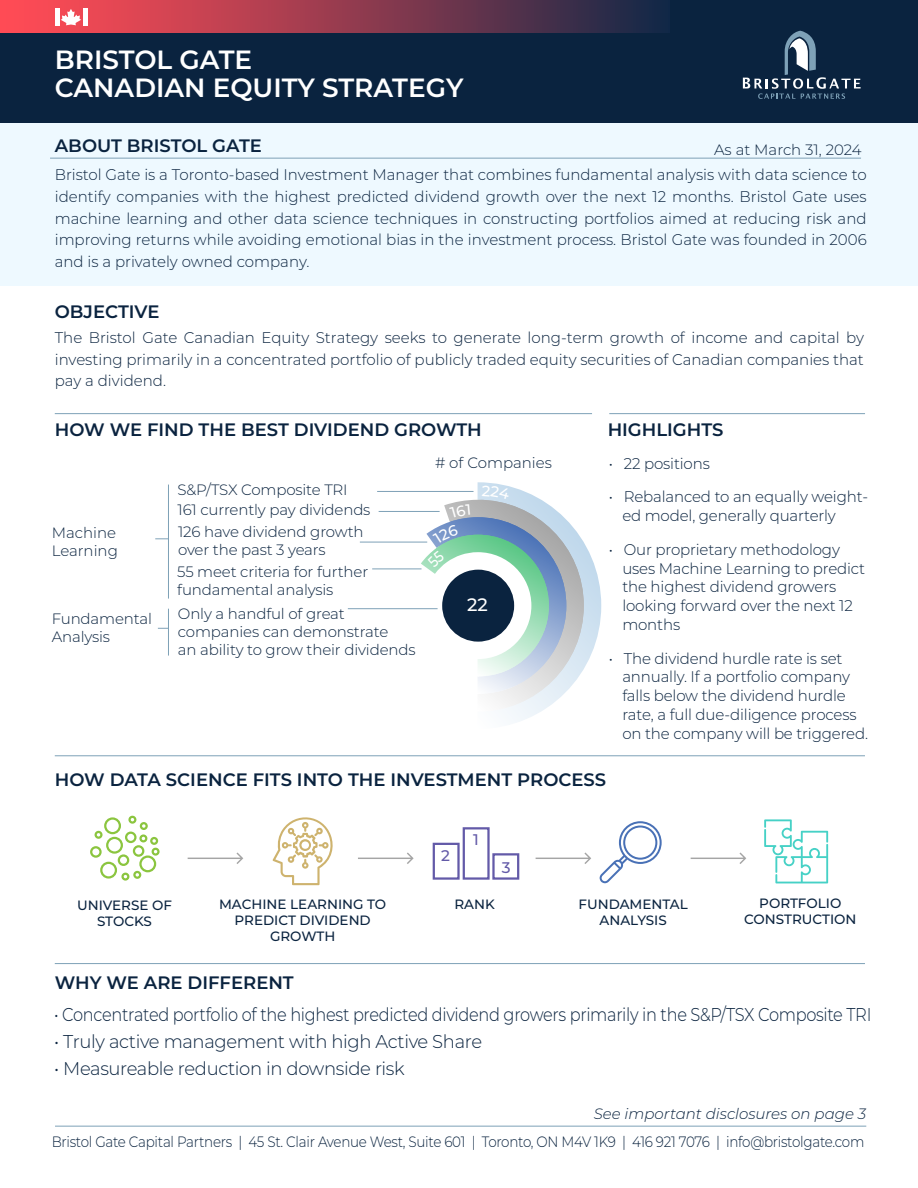
<style>
.page{position:relative;width:918px;height:1188px;background:#fff}
.page>*{position:absolute;margin:0;border:0;box-sizing:border-box;transform-origin:0 0}
.t1{font:600 26.4px/28.5px "Montserrat";color:#fff}
.t2{font:300 18.6px "Montserrat";letter-spacing:-.02em;color:#0a233f;scale:.87 1}
.t3{font:300 18.6px "Montserrat";letter-spacing:-.02em;color:#0a233f}
.t4{font:600 18px "Montserrat";color:#0a233f}
.t5{font:500 18px "Montserrat";color:#fff}
.t6{font:300 15.45px/18.8px "Montserrat";letter-spacing:-.01em;color:#0a233f}
.t7{font:500 15.45px "Montserrat";color:#635aa8}
.t8{font:300 15px/18px "Montserrat";letter-spacing:-.01em;color:#0a233f}
.t9{font:300 15px "Montserrat";letter-spacing:-.01em;color:#0a233f;scale:.9 1}
.t10{font:italic 300 15px "Montserrat";color:#0a233f}
.t11{font:500 13.5px/16.2px "Montserrat";color:#0a233f;text-align:center}
</style>
<div class="page">
<div style="left:0;top:118px;width:918px;height:168px;background:#eef9ff"></div>
<div style="left:0;top:0;width:918px;height:122px;background:#0a233f"></div>
<hr style="left:50px;top:158px;width:811px;height:1px;background:#7ea1b7">
<svg style="left:743px;top:31px;width:118px;height:68px"></svg>
<hr style="left:55px;top:413px;width:537px;height:1px;background:#7ea1b7">
<hr style="left:55px;top:963px;width:810px;height:1px;background:#7ea1b7">
<hr style="left:609px;top:413px;width:256px;height:1px;background:#7ea1b7">
<hr style="left:377px;top:491px;width:97px;height:1px;background:#7ea1b7">
<hr style="left:379px;top:511px;width:61px;height:1px;background:#7ea1b7">
<hr style="left:348px;top:608px;width:90px;height:1px;background:#7ea1b7">
<hr style="left:372px;top:569px;width:50px;height:1px;background:#7ea1b7">
<hr style="left:360px;top:542px;width:67px;height:1px;background:#7ea1b7">
<hr style="left:168px;top:485px;width:1px;height:114px;background:#7ea1b7">
<hr style="left:168px;top:609px;width:1px;height:47px;background:#7ea1b7">
<svg style="left:155px;top:538px;width:13px;height:1px"></svg>
<div style="left:0;top:0;width:670px;height:33px;background:linear-gradient(to right,#ff4d56,#192948)"></div>
<svg style="left:61px;top:9px;width:20px;height:16px"></svg>
<div style="left:83px;top:8px;width:5px;height:18px;background:#fff"></div>
<div style="left:55px;top:8px;width:5px;height:18px;background:#fff"></div>
<hr style="left:55px;top:755px;width:810px;height:1px;background:#7ea1b7">
<svg style="left:600px;top:821px;width:62px;height:62px"></svg>
<svg style="left:764px;top:819px;width:64px;height:64px"></svg>
<svg style="left:188px;top:852px;width:55px;height:12px"></svg>
<svg style="left:358px;top:852px;width:56px;height:12px"></svg>
<svg style="left:536px;top:852px;width:55px;height:12px"></svg>
<svg style="left:691px;top:852px;width:55px;height:12px"></svg>
<div style="left:106px;top:837px;width:17px;height:17px;border:2px solid #8bc53f;border-radius:50%"></div>
<div style="left:104px;top:817px;width:17px;height:17px;border:2px solid #8bc53f;border-radius:50%"></div>
<div style="left:100px;top:862px;width:17px;height:17px;border:2px solid #8bc53f;border-radius:50%"></div>
<div style="left:139px;top:855px;width:17px;height:17px;border:2px solid #8bc53f;border-radius:50%"></div>
<div style="left:90px;top:846px;width:12px;height:12px;border:2px solid #8bc53f;border-radius:50%"></div>
<div style="left:118px;top:854px;width:11px;height:12px;border:2px solid #8bc53f;border-radius:50%"></div>
<div style="left:133px;top:871px;width:8px;height:8px;border:2px solid #8bc53f;border-radius:50%"></div>
<div style="left:121px;top:873px;width:8px;height:8px;border:2px solid #8bc53f;border-radius:50%"></div>
<div style="left:152px;top:848px;width:8px;height:8px;border:2px solid #8bc53f;border-radius:50%"></div>
<div style="left:150px;top:837px;width:8px;height:8px;border:2px solid #8bc53f;border-radius:50%"></div>
<div style="left:139px;top:834px;width:8px;height:8px;border:2px solid #8bc53f;border-radius:50%"></div>
<div style="left:128px;top:816px;width:8px;height:8px;border:2px solid #8bc53f;border-radius:50%"></div>
<div style="left:140px;top:822px;width:8px;height:8px;border:2px solid #8bc53f;border-radius:50%"></div>
<div style="left:95px;top:831px;width:8px;height:8px;border:2px solid #8bc53f;border-radius:50%"></div>
<div style="left:133px;top:845px;width:11px;height:12px;border:2px solid #8bc53f;border-radius:50%"></div>
<div style="left:125px;top:832px;width:12px;height:11px;border:2px solid #8bc53f;border-radius:50%"></div>
<div style="left:433px;top:843px;width:27px;height:37px;border:2px solid #635aa8"></div>
<div style="left:463px;top:827px;width:27px;height:53px;border:2px solid #635aa8"></div>
<div style="left:492px;top:853px;width:27px;height:27px;border:2px solid #635aa8"></div>
<svg style="left:273px;top:817px;width:60px;height:68px"></svg>
<hr style="left:55px;top:1126px;width:811px;height:1px;background:#7ea1b7">
<svg style="left:421px;top:482px;width:180px;height:240px"></svg>
<h1 class="t1" style="left:55px;top:44px;width:410px">BRISTOL GATE<br>CANADIAN EQUITY STRATEGY</h1>
<p class="t4" style="left:55px;top:133px;width:209px">ABOUT BRISTOL GATE</p>
<p class="t8" style="left:714px;top:140px;width:149px">As at March 31, 2024</p>
<p class="t6" style="left:55px;top:164px;width:813px;line-height:21.6px;text-align:justify">Bristol Gate is a Toronto-based Investment Manager that combines fundamental analysis with data science to identify companies with the highest predicted dividend growth over the next 12 months. Bristol Gate uses machine learning and other data science techniques in constructing portfolios aimed at reducing risk and improving returns while avoiding emotional bias in the investment process. Bristol Gate was founded in 2006 and is a privately owned company.</p>
<p class="t4" style="left:55px;top:299px;width:106px">OBJECTIVE</p>
<p class="t6" style="left:55px;top:326px;width:811px;line-height:21.6px;text-align:justify">The Bristol Gate Canadian Equity Strategy seeks to generate long-term growth of income and capital by investing primarily in a concentrated portfolio of publicly traded equity securities of Canadian companies that pay a dividend.</p>
<p class="t4" style="left:55px;top:416px;width:429px">HOW WE FIND THE BEST DIVIDEND GROWTH</p>
<p class="t4" style="left:608px;top:416px;width:117px">HIGHLIGHTS</p>
<p class="t8" style="left:52px;top:523px;width:68px">Machine<br>Learning</p>
<p class="t8" style="left:52px;top:609px;width:102px">Fundamental<br>Analysis</p>
<p class="t8" style="left:178px;top:480px;width:172px">S&amp;P/TSX Composite TRI</p>
<p class="t8" style="left:178px;top:500px;width:194px">161 currently pay dividends</p>
<p class="t8" style="left:178px;top:522px;width:187px">126 have dividend growth over the past 3 years</p>
<p class="t8" style="left:177px;top:562px;width:193px">55 meet criteria for further fundamental analysis</p>
<p class="t8" style="left:178px;top:604px;width:239px">Only a handful of great companies can demonstrate<br>an ability to grow their dividends</p>
<p class="t8" style="left:435px;top:454px;width:118px"># of Companies</p>
<p class="t5" style="left:467px;top:592px;width:22px">22</p>
<p class="t6" style="left:609px;top:453px;width:103px">• 22 positions</p>
<p class="t6" style="left:622px;top:487px;width:247px;text-indent:-14px">• Rebalanced to an equally weight&shy;ed model, generally quarterly</p>
<p class="t6" style="left:622px;top:539px;width:244px;text-indent:-14px">• Our proprietary methodology uses Machine Learning to predict the highest dividend growers looking forward over the next 12 months</p>
<p class="t6" style="left:622px;top:648px;width:247px;text-indent:-14px">• The dividend hurdle rate is set annually. If a portfolio company falls below the dividend hurdle rate, a full due-diligence process on the company will be triggered.</p>
<p class="t4" style="left:55px;top:766px;width:553px">HOW DATA SCIENCE FITS INTO THE INVESTMENT PROCESS</p>
<p class="t7" style="left:441px;top:844px;width:10px">2</p>
<p class="t7" style="left:473px;top:829px;width:7px">1</p>
<p class="t7" style="left:502px;top:857px;width:10px">3</p>
<p class="t11" style="left:77px;top:896px;width:96px">UNIVERSE OF<br>STOCKS</p>
<p class="t11" style="left:219px;top:895px;width:169px">MACHINE LEARNING TO<br>PREDICT DIVIDEND<br>GROWTH</p>
<p class="t11" style="left:454px;top:896px;width:42px">RANK</p>
<p class="t11" style="left:579px;top:895px;width:111px">FUNDAMENTAL<br>ANALYSIS</p>
<p class="t11" style="left:744px;top:895px;width:114px">PORTFOLIO<br>CONSTRUCTION</p>
<p class="t4" style="left:55px;top:970px;width:241px">WHY WE ARE DIFFERENT</p>
<p class="t2" style="left:54px;top:1001px;width:941px">• Concentrated portfolio of the highest predicted dividend growers primarily in the S&amp;P/TSX Composite TRI</p>
<p class="t3" style="left:54px;top:1028px;width:429px">• Truly active management with high Active Share</p>
<p class="t3" style="left:54px;top:1055px;width:352px">• Measureable reduction in downside risk</p>
<p class="t10" style="left:594px;top:1103px;width:274px">See important disclosures on page 3</p>
<p class="t9" style="left:52px;top:1132px;width:905px">Bristol Gate Capital Partners | 45 St. Clair Avenue West, Suite 601 | Toronto, ON M4V 1K9 | 416 921 7076 | info@bristolgate.com</p>
</div>
